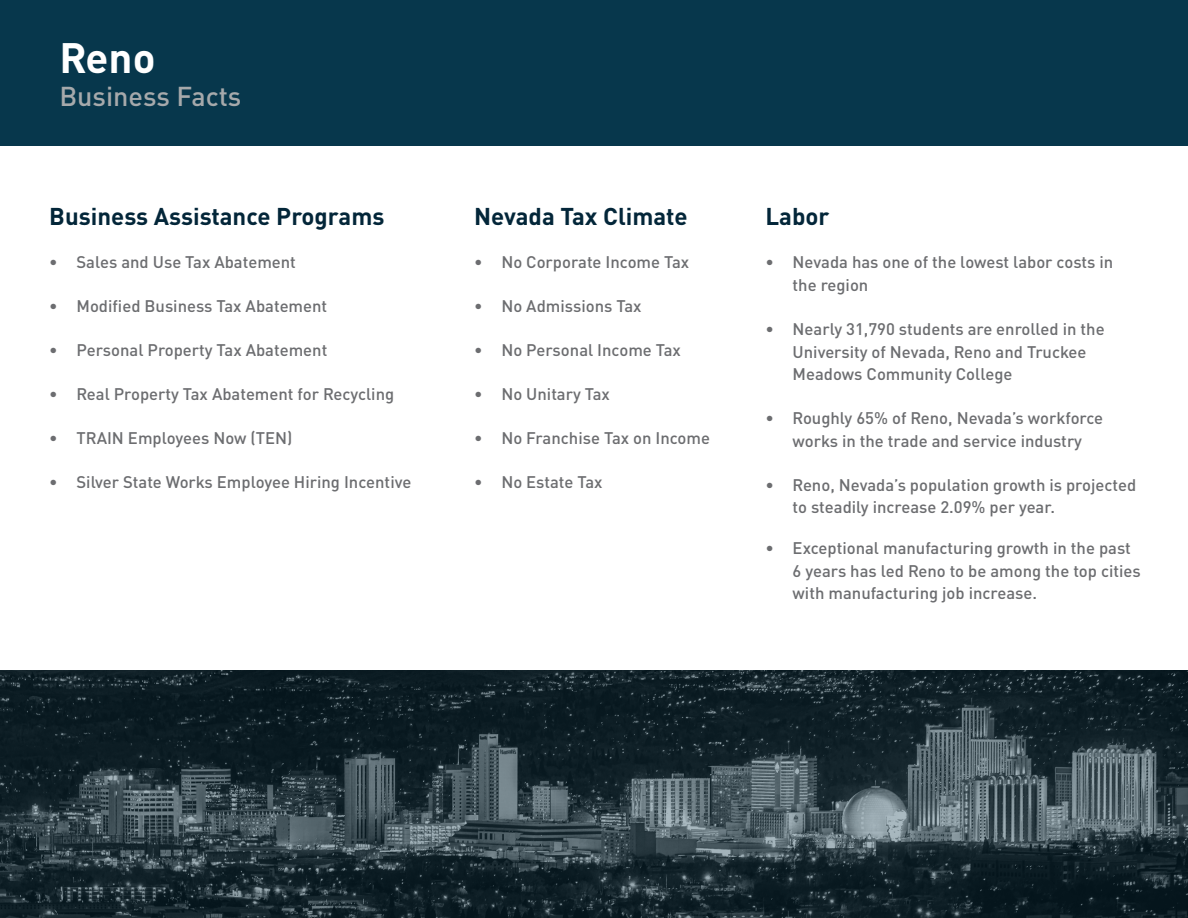
<style>
.page{position:relative;width:1188px;height:918px;background:#fff}
.page>*{position:absolute;margin:0;border:0;box-sizing:border-box;transform-origin:0 0}
.H1_-_Title{font:700 42px "DINOT";color:#fff}
.H2_-_Subhead{font:500 27px "DINOT";color:#a6a9ab}
.t1{font:700 24px "DINOT";color:#032639}
.t2{font:500 16.65px/22.6px "DINOT";color:#6c6d70}
</style>
<div class="page">
<div style="left:0;top:0;width:1188px;height:146px;background:#07374c"></div>
<svg style="left:0;top:671px;width:1188px;height:247px;background:#25363d"></svg>
<p class="H1_-_Title" style="left:59px;top:30px;width:98px">Reno</p>
<p class="H2_-_Subhead" style="left:59px;top:79px;width:183px">Business Facts</p>
<h3 class="t1" style="left:49px;top:200px;width:337px">Business Assistance Programs</h3>
<p class="t2" style="left:49px;top:251px;width:248px">• Sales and Use Tax Abatement</p>
<p class="t2" style="left:49px;top:295px;width:280px">• Modified Business Tax Abatement</p>
<p class="t2" style="left:49px;top:338px;width:280px">• Personal Property Tax Abatement</p>
<p class="t2" style="left:49px;top:382px;width:346px">• Real Property Tax Abatement for Recycling</p>
<p class="t2" style="left:49px;top:426px;width:245px">• TRAIN Employees Now (TEN)</p>
<p class="t2" style="left:49px;top:470px;width:364px">• Silver State Works Employee Hiring Incentive</p>
<h3 class="t1" style="left:474px;top:200px;width:215px">Nevada Tax Climate</h3>
<p class="t2" style="left:474px;top:251px;width:217px">• No Corporate Income Tax</p>
<p class="t2" style="left:474px;top:295px;width:169px">• No Admissions Tax</p>
<p class="t2" style="left:474px;top:338px;width:208px">• No Personal Income Tax</p>
<p class="t2" style="left:474px;top:382px;width:137px">• No Unitary Tax</p>
<p class="t2" style="left:474px;top:426px;width:237px">• No Franchise Tax on Income</p>
<p class="t2" style="left:474px;top:470px;width:130px">• No Estate Tax</p>
<h3 class="t1" style="left:765px;top:200px;width:66px">Labor</h3>
<p class="t2" style="left:793px;top:251px;width:322px;text-indent:-27px">• Nevada has one of the lowest labor costs in the region</p>
<p class="t2" style="left:793px;top:317px;width:314px;text-indent:-27px">• Nearly 31,790 students are enrolled in the<br>University of Nevada, Reno and Truckee<br>Meadows Community College</p>
<p class="t2" style="left:765px;top:406px;width:339px;text-align:center">• Roughly 65% of Reno, Nevada’s workforce works in the trade and service industry</p>
<p class="t2" style="left:793px;top:473px;width:345px;text-indent:-27px">• Reno, Nevada’s population growth is projected to steadily increase 2.09% per year.</p>
<p class="t2" style="left:793px;top:536px;width:350px;text-indent:-27px">• Exceptional manufacturing growth in the past<br>6 years has led Reno to be among the top cities with manufacturing job increase.</p>
</div>
